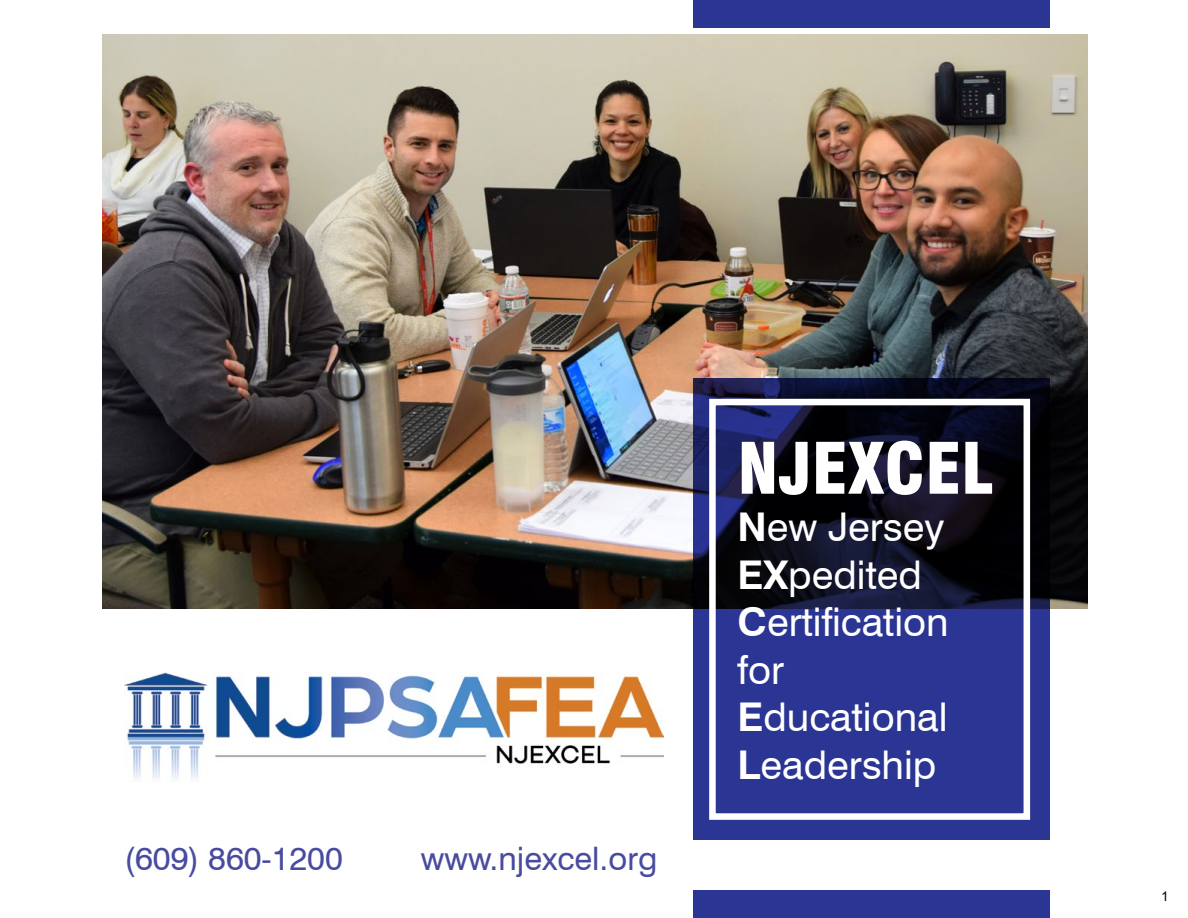
<style>
.page{position:relative;width:1188px;height:918px;background:#fff}
.page>*{position:absolute;margin:0;border:0;box-sizing:border-box;transform-origin:0 0}
.t1{font:900 condensed 69px "Swiss 721 BT";color:#fff}
.t2{font:39.6px/47.5px "Swiss 721 BT";color:#fff}
.t3{font:32.4px "Swiss 721 BT";color:#484b9f}
.t4{font:13.5px "Arial";color:#000}
.s1{font-weight:700}
</style>
<div class="page">
<img style="left:102px;top:34px;width:986px;height:574px">
<svg style="left:694px;top:379px;width:356px;height:461px;fill:#2b3594"></svg>
<div style="left:709px;top:399px;width:321px;height:421px;border:7px solid #fff"></div>
<div style="left:694px;top:0;width:356px;height:28px;background:#2b3594"></div>
<div style="left:694px;top:890px;width:356px;height:28px;background:#2b3594"></div>
<img style="left:124px;top:672px;width:540px;height:107px">
<p class="t3" style="left:124px;top:839px;width:220px">(609) 860-1200</p>
<p class="t3" style="left:421px;top:839px;width:238px">www.njexcel.org</p>
<h1 class="t1" style="left:738px;top:427px;width:257px">NJEXCEL</h1>
<p class="t2" style="left:738px;top:503px;width:213px"><span class="s1">N</span>ew Jersey<br><span class="s1">EX</span>pedited<br><span class="s1">C</span>ertification for<br><span class="s1">E</span>ducational<br><span class="s1">L</span>eadership</p>
<p class="t4" style="left:1161px;top:887px;width:9px">1</p>
</div>
